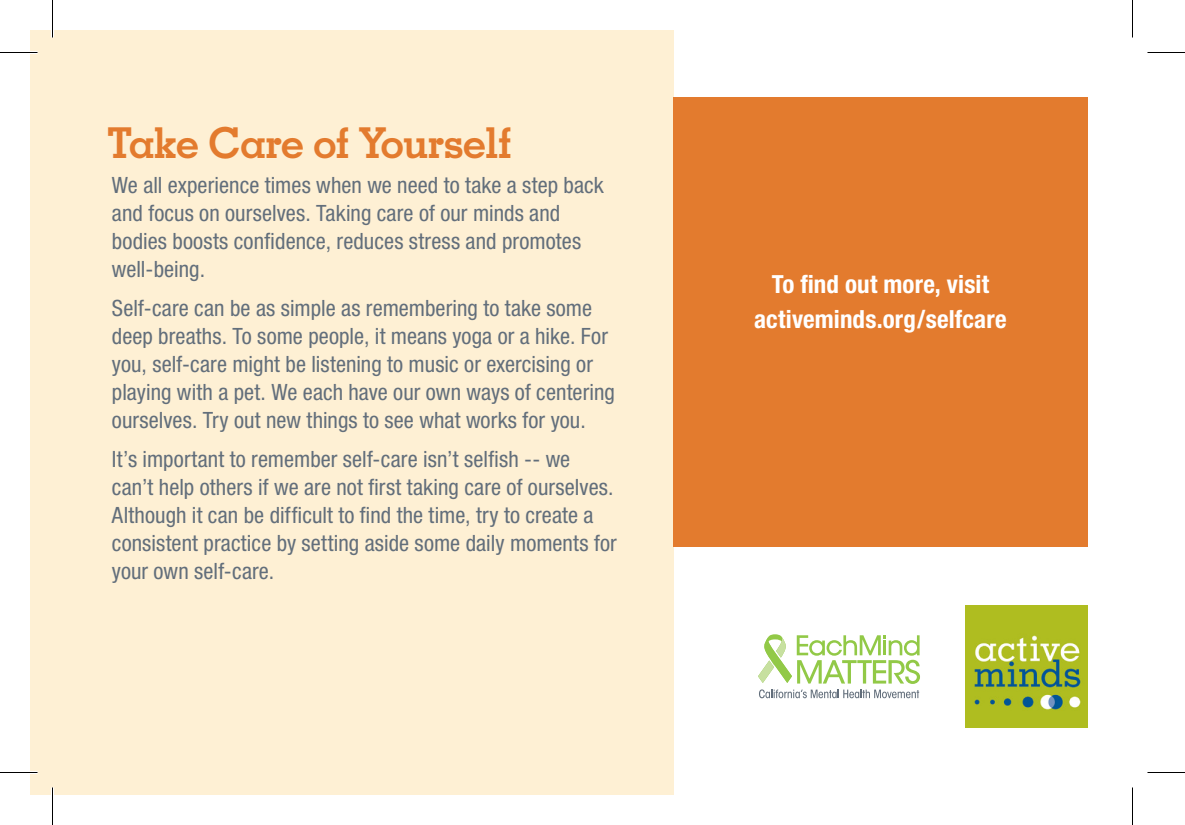
<style>
.page{position:relative;width:1185px;height:825px;background:#fff}
.page>*{position:absolute;margin:0;border:0;box-sizing:border-box;transform-origin:0 0}
.t1{font:700 42.5px "Memphis";letter-spacing:-.03em;color:#e37b2e}
.t2{font:700 condensed 25px/35px "Helvetica Neue";letter-spacing:.005em;color:#fff;text-align:center}
.t3{font:condensed 22.5px/28px "Helvetica Neue";letter-spacing:.005em;color:#626e7b}
</style>
<div class="page">
<div style="left:30px;top:30px;width:643px;height:765px;background:#fef0d4"></div>
<div style="left:673px;top:98px;width:415px;height:450px;background:#e37b2e"></div>
<svg style="left:758px;top:634px;width:162px;height:64px"></svg>
<img style="left:965px;top:605px;width:122px;height:123px">
<hr style="left:0;top:51px;width:38px;height:3px;background:#fff">
<hr style="left:0;top:771px;width:38px;height:3px;background:#fff">
<hr style="left:51px;top:0;width:3px;height:38px;background:#fff">
<hr style="left:51px;top:788px;width:3px;height:37px;background:#fff">
<hr style="left:0;top:52px;width:38px;height:1px;background:#000">
<hr style="left:1148px;top:52px;width:37px;height:1px;background:#000">
<hr style="left:0;top:772px;width:38px;height:1px;background:#000">
<hr style="left:1148px;top:772px;width:37px;height:1px;background:#000">
<hr style="left:52px;top:0;width:1px;height:38px;background:#000">
<hr style="left:52px;top:788px;width:1px;height:37px;background:#000">
<hr style="left:1132px;top:0;width:1px;height:38px;background:#000">
<hr style="left:1132px;top:788px;width:1px;height:37px;background:#000">
<h1 class="t1" style="left:107px;top:116px;width:406px">Take Care of Yourself</h1>
<p class="t3" style="left:112px;top:171px;width:493px">We all experience times when we need to take a step back and focus on ourselves. Taking care of our minds and bodies boosts confidence, reduces stress and promotes well-being.</p>
<p class="t3" style="left:112px;top:294px;width:505px">Self-care can be as simple as remembering to take some deep breaths. To some people, it means yoga or a hike. For you, self-care might be listening to music or exercising or playing with a pet. We each have our own ways of centering ourselves. Try out new things to see what works for you.</p>
<p class="t3" style="left:112px;top:445px;width:506px">It’s important to remember self-care isn’t selfish -- we can’t help others if we are not first taking care of ourselves.<br>Although it can be difficult to find the time, try to create a consistent practice by setting aside some daily moments for your own self-care.</p>
<p class="t2" style="left:754px;top:266px;width:254px">To find out more, visit activeminds.org/selfcare</p>
</div>
